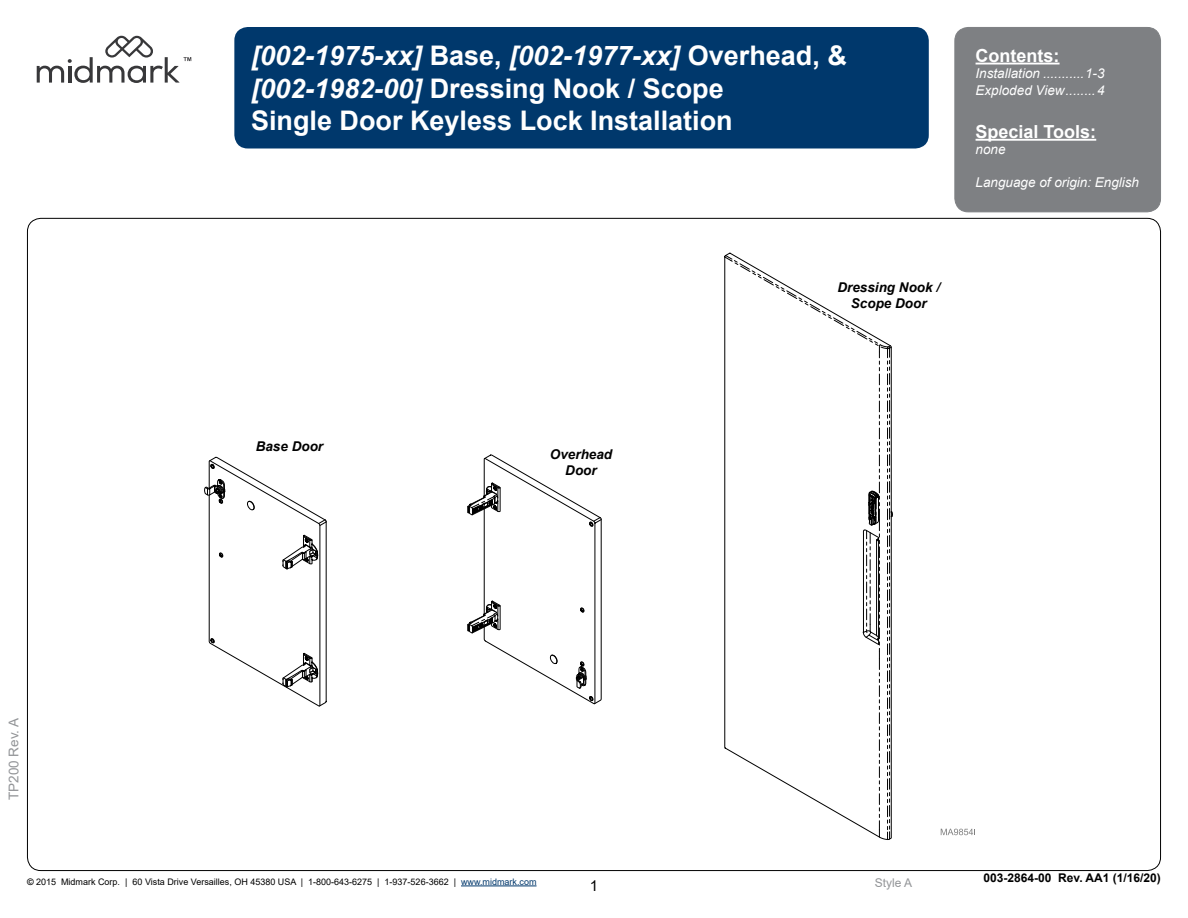
<style>
.page{position:relative;width:1188px;height:918px;background:#fff}
.page>*{position:absolute;margin:0;border:0;box-sizing:border-box;transform-origin:0 0}
.t1{font:700 27px/32.4px "Arial";color:#fff}
.t2{font:700 18px "Arial";color:#fff}
.t3{font:15px "Arial";color:#000}
.t4{font:italic 13.5px/16.5px "Arial";color:#fff}
.t5{font:italic 700 13.5px/16.2px "Arial";color:#000;text-align:center}
.t6{font:13.5px "Arial";color:#939598}
.t7{font:700 12px "Arial";color:#000}
.t8{font:12px "Arial";color:#939598}
.t9{font:9px "Arial";color:#000}
.s1{font-style:italic}
.s2{font-weight:700}
.s3{color:#00386c}
</style>
<div class="page">
<svg style="left:37px;top:36px;width:154px;height:47px"></svg>
<div style="left:955px;top:27px;width:206px;height:185px;background:#7e8083;border-radius:14px"></div>
<hr style="left:976px;top:63px;width:84px;height:2px;background:#fff">
<hr style="left:976px;top:139px;width:120px;height:2px;background:#fff">
<div style="left:954px;top:27px;width:207px;height:185px;border:1px solid #7e8083;border-radius:14px"></div>
<div style="left:234px;top:27px;width:695px;height:122px;background:#00386c;border-radius:14px"></div>
<svg style="left:941px;top:829px;width:34px;height:6px"></svg>
<svg style="left:204px;top:456px;width:123px;height:251px"></svg>
<svg style="left:467px;top:454px;width:135px;height:251px"></svg>
<svg style="left:551px;top:511px;width:51px;height:152px"></svg>
<svg style="left:724px;top:255px;width:169px;height:585px"></svg>
<hr style="left:461px;top:886px;width:76px;height:1px;background:#00386c">
<p class="t1" style="left:251px;top:40px;width:597px"><span class="s1">[002-1975-xx]</span> Base, <span class="s1">[002-1977-xx]</span> Overhead, &amp; <span class="s1">[002-1982-00]</span> Dressing Nook / Scope<br>Single Door Keyless Lock Installation</p>
<p class="t2" style="left:976px;top:43px;width:85px">Contents:</p>
<p class="t4" style="left:976px;top:65px;width:130px">Installation ...........1-3<br>Exploded View........4</p>
<p class="t2" style="left:976px;top:119px;width:122px">Special Tools:</p>
<p class="t4" style="left:976px;top:142px;width:32px">none</p>
<p class="t4" style="left:976px;top:175px;width:165px">Language of origin: English</p>
<p class="t5" style="left:837px;top:279px;width:104px">Dressing Nook /<br>Scope Door</p>
<p class="t5" style="left:256px;top:439px;width:69px">Base Door</p>
<p class="t5" style="left:550px;top:447px;width:64px">Overhead<br>Door</p>
<p class="t6" style="left:4px;top:800px;width:84px;rotate:-90deg">TP200 Rev. A</p>
<p class="t9" style="left:27px;top:876px;width:511px"><span class="s2">©</span> 2015 Midmark Corp. | 60 Vista Drive Versailles, OH 45380 USA | 1-800-643-6275 | 1-937-526-3662 | <span class="s3">www.midmark.com</span></p>
<p class="t8" style="left:875px;top:874px;width:39px">Style A</p>
<p class="t3" style="left:590px;top:875px;width:10px">1</p>
<p class="t7" style="left:984px;top:869px;width:179px">003-2864-00 Rev. AA1 (1/16/20)</p>
</div>
